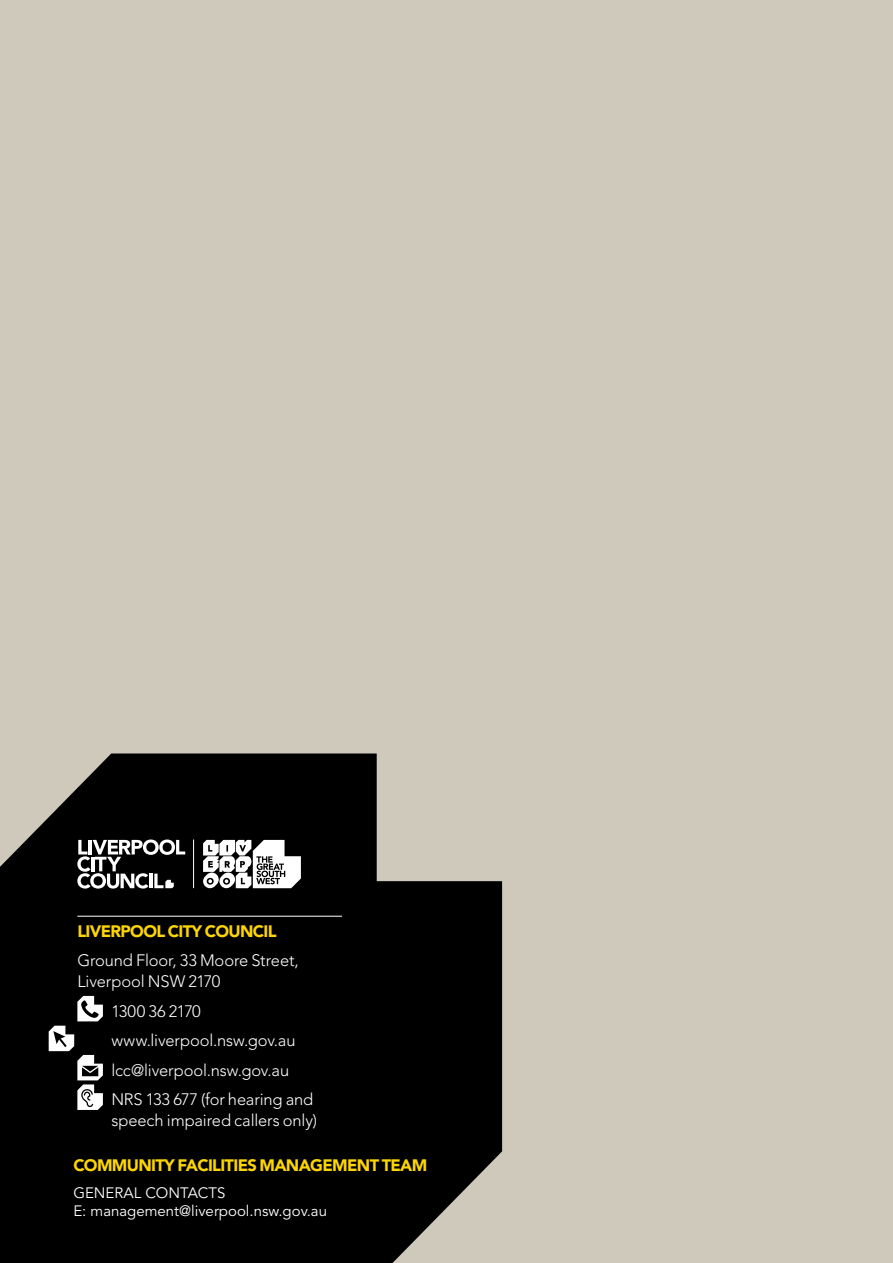
<style>
.page{position:relative;width:893px;height:1263px;background:#cec9bb}
.page>*{position:absolute;margin:0;border:0;box-sizing:border-box;transform-origin:0 0}
.t1{font:300 16.5px/29.5px "Avenir LT Std";letter-spacing:-.01em;color:#fff}
.t2{font:900 16.5px "Avenir LT Std";letter-spacing:-.04em;color:#fcd502}
.t3{font:15px/18px "Avenir LT Std";color:#fff}
</style>
<div class="page">
<svg style="left:0;top:753px;width:502px;height:510px;background:#181715"></svg>
<hr style="left:77px;top:916px;width:265px;height:1px;background:#fff">
<svg style="left:49px;top:996px;width:54px;height:114px"></svg>
<svg style="left:77px;top:839px;width:108px;height:49px"></svg>
<hr style="left:193px;top:839px;width:1px;height:49px;background:#fff">
<svg style="left:203px;top:840px;width:98px;height:48px"></svg>
<p class="t2" style="left:77px;top:921px;width:201px">LIVERPOOL CITY COUNCIL</p>
<p class="t1" style="left:77px;top:950px;width:223px;line-height:21px">Ground Floor, 33 Moore Street,<br>Liverpool NSW 2170</p>
<p class="t1" style="left:111px;top:996px;width:203px">1300 36 2170 www.liverpool.nsw.gov.au lcc@liverpool.nsw.gov.au<br>NRS 133 677 (for hearing and</p>
<p class="t1" style="left:111px;top:1106px;width:207px">speech impaired callers only)</p>
<p class="t2" style="left:73px;top:1156px;width:356px">COMMUNITY FACILITIES MANAGEMENT TEAM</p>
<p class="t3" style="left:73px;top:1184px;width:255px">GENERAL CONTACTS<br>E: management@liverpool.nsw.gov.au</p>
</div>
